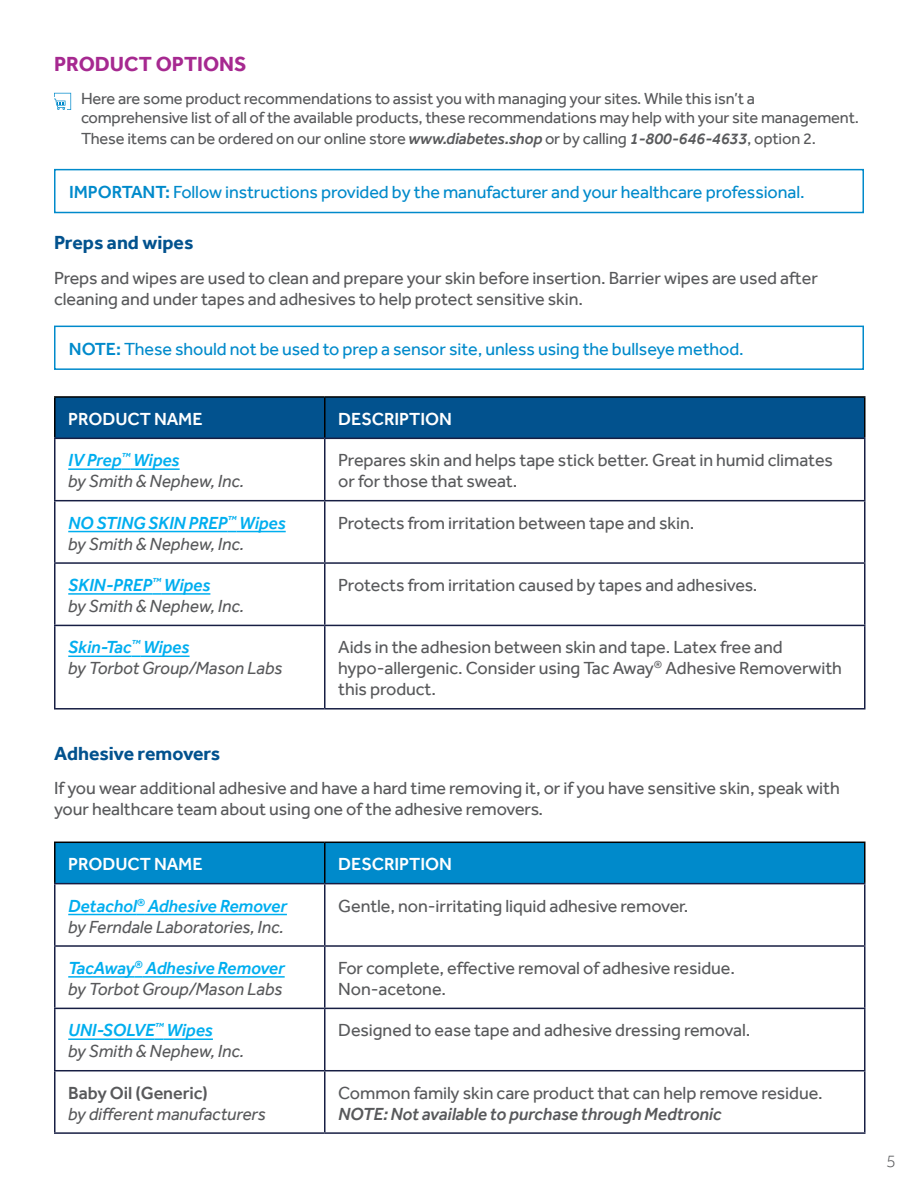
<style>
.page{position:relative;width:918px;height:1188px;background:#fff}
.page>*{position:absolute;margin:0;border:0;box-sizing:border-box;transform-origin:0 0}
.t1{font:700 21px "Effra";color:#a62990}
.t2{font:700 19.5px "Effra";color:#02528e}
.t3{font:18px/21px "Effra";letter-spacing:-.005em;color:#58595b}
.t4{font:italic 18px/21px "Effra";letter-spacing:-.005em;color:#58595b}
.t5{font:18px "Effra";letter-spacing:-.005em;color:#008acb}
.t6{font:500 18px "Effra";letter-spacing:-.005em;color:#fff}
.t7{font:italic 500 18px "Effra";letter-spacing:-.005em;color:#58595b}
.t8{font:italic 500 18px/21px "Effra";letter-spacing:-.005em;color:#00aeef}
.t9{font:500 18px "Effra";letter-spacing:-.005em;color:#58595b}
.t10{font:300 18px "Effra";color:#58595b}
.t11{font:16.5px/19.5px "Effra";letter-spacing:-.01em;color:#58595b}
.s1{font-weight:500;font-style:italic}
.s2{font-weight:500}
.s3{font-weight:500;color:#00aeef}
.s4{font-weight:400;color:#58595b}
</style>
<div class="page">
<div style="left:54px;top:169px;width:810px;height:44px;border:2px solid #008acb"></div>
<div style="left:54px;top:326px;width:810px;height:44px;border:2px solid #008acb"></div>
<div style="left:56px;top:398px;width:808px;height:40px;background:#02528e"></div>
<svg style="left:56px;top:439px;width:808px;height:217px"></svg>
<hr style="left:54px;top:396px;width:271px;height:2px;background:#000">
<hr style="left:54px;top:398px;width:2px;height:40px;background:#000">
<hr style="left:325px;top:396px;width:541px;height:2px;background:#000">
<hr style="left:324px;top:398px;width:2px;height:40px;background:#000">
<hr style="left:864px;top:398px;width:2px;height:40px;background:#000">
<hr style="left:324px;top:439px;width:2px;height:61px;background:#171e43">
<hr style="left:54px;top:500px;width:271px;height:1px;background:#171e43">
<hr style="left:325px;top:500px;width:541px;height:1px;background:#171e43">
<hr style="left:324px;top:501px;width:2px;height:61px;background:#171e43">
<hr style="left:54px;top:562px;width:271px;height:2px;background:#171e43">
<hr style="left:325px;top:562px;width:541px;height:2px;background:#171e43">
<hr style="left:324px;top:564px;width:2px;height:61px;background:#171e43">
<hr style="left:54px;top:625px;width:271px;height:1px;background:#171e43">
<hr style="left:325px;top:625px;width:541px;height:1px;background:#171e43">
<hr style="left:324px;top:626px;width:2px;height:82px;background:#171e43">
<hr style="left:54px;top:438px;width:271px;height:1px;background:#171e43">
<hr style="left:54px;top:439px;width:2px;height:61px;background:#171e43">
<hr style="left:325px;top:438px;width:541px;height:1px;background:#171e43">
<hr style="left:864px;top:439px;width:2px;height:61px;background:#171e43">
<hr style="left:54px;top:501px;width:2px;height:61px;background:#171e43">
<hr style="left:864px;top:501px;width:2px;height:61px;background:#171e43">
<hr style="left:54px;top:564px;width:2px;height:61px;background:#171e43">
<hr style="left:864px;top:564px;width:2px;height:61px;background:#171e43">
<hr style="left:54px;top:626px;width:2px;height:82px;background:#171e43">
<hr style="left:864px;top:626px;width:2px;height:82px;background:#171e43">
<hr style="left:54px;top:708px;width:271px;height:2px;background:#171e43">
<hr style="left:325px;top:708px;width:541px;height:2px;background:#171e43">
<hr style="left:68px;top:468px;width:53px;height:2px;background:#00aeef">
<svg style="left:121px;top:468px;width:9px;height:2px"></svg>
<hr style="left:130px;top:468px;width:50px;height:2px;background:#00aeef">
<hr style="left:68px;top:531px;width:160px;height:1px;background:#00aeef">
<hr style="left:236px;top:531px;width:50px;height:1px;background:#00aeef">
<hr style="left:68px;top:593px;width:84px;height:2px;background:#00aeef">
<svg style="left:152px;top:593px;width:9px;height:2px"></svg>
<hr style="left:161px;top:593px;width:49px;height:2px;background:#00aeef">
<hr style="left:68px;top:656px;width:63px;height:1px;background:#00aeef">
<hr style="left:140px;top:656px;width:50px;height:1px;background:#00aeef">
<div style="left:56px;top:843px;width:808px;height:40px;background:#008acb"></div>
<svg style="left:56px;top:884px;width:808px;height:188px"></svg>
<hr style="left:54px;top:842px;width:271px;height:1px;background:#000">
<hr style="left:54px;top:843px;width:2px;height:40px;background:#000">
<hr style="left:325px;top:842px;width:541px;height:1px;background:#000">
<hr style="left:324px;top:843px;width:2px;height:40px;background:#000">
<hr style="left:864px;top:843px;width:2px;height:40px;background:#000">
<hr style="left:324px;top:884px;width:2px;height:61px;background:#171e43">
<hr style="left:54px;top:945px;width:271px;height:2px;background:#171e43">
<hr style="left:325px;top:945px;width:541px;height:2px;background:#171e43">
<hr style="left:324px;top:947px;width:2px;height:61px;background:#171e43">
<hr style="left:54px;top:1008px;width:271px;height:1px;background:#171e43">
<hr style="left:325px;top:1008px;width:541px;height:1px;background:#171e43">
<hr style="left:324px;top:1009px;width:2px;height:61px;background:#171e43">
<hr style="left:324px;top:1071px;width:2px;height:61px;background:#171e43">
<hr style="left:54px;top:883px;width:271px;height:1px;background:#171e43">
<hr style="left:54px;top:884px;width:2px;height:61px;background:#171e43">
<hr style="left:325px;top:883px;width:541px;height:1px;background:#171e43">
<hr style="left:864px;top:884px;width:2px;height:61px;background:#171e43">
<hr style="left:54px;top:947px;width:2px;height:61px;background:#171e43">
<hr style="left:864px;top:947px;width:2px;height:61px;background:#171e43">
<hr style="left:54px;top:1009px;width:2px;height:61px;background:#171e43">
<hr style="left:864px;top:1009px;width:2px;height:61px;background:#171e43">
<hr style="left:54px;top:1070px;width:271px;height:1px;background:#171e43">
<hr style="left:54px;top:1071px;width:2px;height:61px;background:#171e43">
<hr style="left:325px;top:1070px;width:541px;height:1px;background:#171e43">
<hr style="left:864px;top:1071px;width:2px;height:61px;background:#171e43">
<hr style="left:54px;top:1132px;width:271px;height:2px;background:#171e43">
<hr style="left:325px;top:1132px;width:541px;height:2px;background:#171e43">
<hr style="left:68px;top:914px;width:69px;height:1px;background:#00aeef">
<hr style="left:145px;top:914px;width:142px;height:1px;background:#00aeef">
<hr style="left:68px;top:976px;width:67px;height:2px;background:#00aeef">
<svg style="left:135px;top:976px;width:8px;height:2px"></svg>
<hr style="left:143px;top:976px;width:142px;height:2px;background:#00aeef">
<hr style="left:68px;top:1038px;width:87px;height:2px;background:#00aeef">
<svg style="left:155px;top:1038px;width:9px;height:2px"></svg>
<hr style="left:164px;top:1038px;width:49px;height:2px;background:#00aeef">
<svg style="left:54px;top:93px;width:17px;height:17px"></svg>
<p class="t1" style="left:54px;top:51px;width:194px">PRODUCT OPTIONS</p>
<p class="t11" style="left:81px;top:88px;width:780px">Here are some product recommendations to assist you with managing your sites. While this isn’t a comprehensive list of all of the available products, these recommendations may help with your site management.</p>
<p class="t11" style="left:81px;top:129px;width:737px">These items can be ordered on our online store <span class="s1">www.diabetes.shop</span> or by calling <span class="s1">1-800-646-4633</span>, option 2.</p>
<p class="t5" style="left:69px;top:182px;width:737px"><span class="s2">IMPORTANT:</span> Follow instructions provided by the manufacturer and your healthcare professional.</p>
<p class="t2" style="left:54px;top:231px;width:141px">Preps and wipes</p>
<p class="t3" style="left:54px;top:267px;width:765px">Preps and wipes are used to clean and prepare your skin before insertion. Barrier wipes are used after cleaning and under tapes and adhesives to help protect sensitive skin.</p>
<p class="t5" style="left:69px;top:338px;width:676px"><span class="s2">NOTE:</span> These should not be used to prep a sensor site, unless using the bullseye method.</p>
<p class="t6" style="left:68px;top:408px;width:136px">PRODUCT NAME</p>
<p class="t6" style="left:338px;top:408px;width:115px">DESCRIPTION</p>
<p class="t4" style="left:68px;top:450px;width:178px"><span class="s3">IV Prep</span><sup>™</sup> <span class="s3">Wipes<br></span>by Smith &amp; Nephew, Inc.</p>
<p class="t3" style="left:338px;top:449px;width:496px">Prepares skin and helps tape stick better. Great in humid climates or for those that sweat.</p>
<p class="t8" style="left:68px;top:512px;width:219px">NO STING SKIN PREP<sup>™</sup> Wipes <span class="s4">by Smith &amp; Nephew, Inc.</span></p>
<p class="t3" style="left:338px;top:512px;width:358px">Protects from irritation between tape and skin.</p>
<p class="t4" style="left:68px;top:574px;width:178px"><span class="s3">SKIN-PREP</span><sup>™</sup> <span class="s3">Wipes<br></span>by Smith &amp; Nephew, Inc.</p>
<p class="t3" style="left:338px;top:574px;width:421px">Protects from irritation caused by tapes and adhesives.</p>
<p class="t4" style="left:68px;top:637px;width:216px"><span class="s3">Skin-Tac</span><sup>™</sup> <span class="s3">Wipes<br></span>by Torbot Group/Mason Labs</p>
<p class="t3" style="left:338px;top:637px;width:505px">Aids in the adhesion between skin and tape. Latex free and hypo-allergenic. Consider using Tac Away<sup>®</sup> Adhesive Removerwith this product.</p>
<p class="t2" style="left:54px;top:741px;width:168px">Adhesive removers</p>
<p class="t3" style="left:54px;top:778px;width:787px">If you wear additional adhesive and have a hard time removing it, or if you have sensitive skin, speak with your healthcare team about using one of the adhesive removers.</p>
<p class="t6" style="left:68px;top:853px;width:136px">PRODUCT NAME</p>
<p class="t6" style="left:338px;top:853px;width:115px">DESCRIPTION</p>
<p class="t4" style="left:68px;top:895px;width:220px"><span class="s3">Detachol</span><sup>®</sup> <span class="s3">Adhesive Remover </span>by Ferndale Laboratories, Inc.</p>
<p class="t3" style="left:338px;top:895px;width:352px">Gentle, non-irritating liquid adhesive remover.</p>
<p class="t4" style="left:68px;top:957px;width:218px"><span class="s3">TacAway</span><sup>®</sup> <span class="s3">Adhesive Remover </span>by Torbot Group/Mason Labs</p>
<p class="t3" style="left:338px;top:957px;width:398px">For complete, effective removal of adhesive residue.<br>Non-acetone.</p>
<p class="t4" style="left:68px;top:1020px;width:178px"><span class="s3">UNI-SOLVE</span><sup>™</sup> <span class="s3">Wipes<br></span>by Smith &amp; Nephew, Inc.</p>
<p class="t3" style="left:338px;top:1020px;width:414px">Designed to ease tape and adhesive dressing removal.</p>
<p class="t9" style="left:68px;top:1082px;width:141px">Baby Oil (Generic)</p>
<p class="t4" style="left:68px;top:1103px;width:199px">by different manufacturers</p>
<p class="t3" style="left:338px;top:1082px;width:486px">Common family skin care product that can help remove residue.</p>
<p class="t7" style="left:338px;top:1103px;width:385px">NOTE: Not available to purchase through Medtronic</p>
<p class="t10" style="left:886px;top:1150px;width:11px">5</p>
</div>
